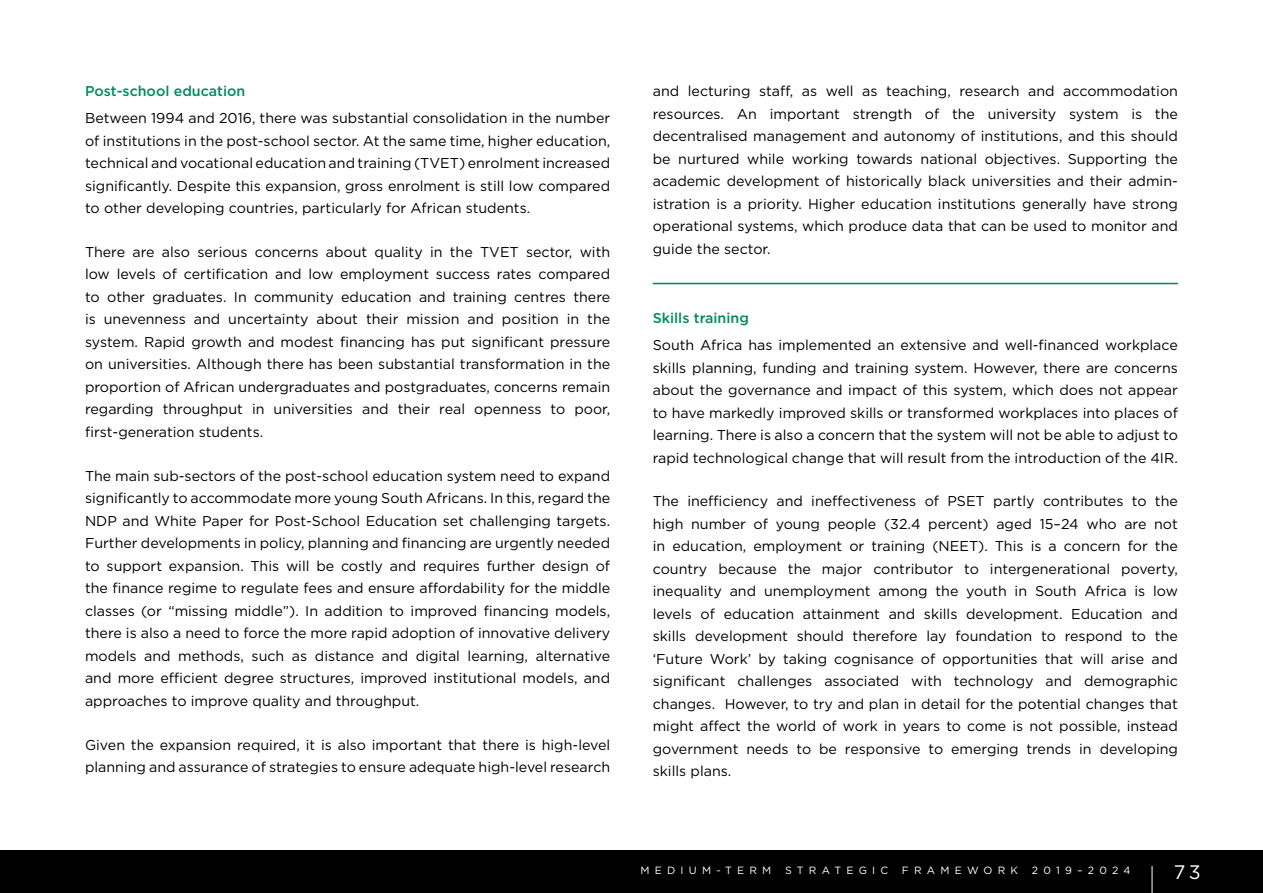
<style>
.page{position:relative;width:1263px;height:893px;background:#fff}
.page>*{position:absolute;margin:0;border:0;box-sizing:border-box;transform-origin:0 0}
.t1{font:19.5px "Gotham";color:#fff}
.t2{font:14.25px/22.5px "Gotham";color:#000;text-align:justify}
.t3{font:500 14.25px "Gotham";color:#008a5e}
.t4{font:10.5px "Gotham";letter-spacing:.5em;color:#fff}
</style>
<div class="page">
<div style="left:0;top:850px;width:1263px;height:43px;background:#000"></div>
<svg style="left:1152px;top:866px;width:1px;height:27px"></svg>
<hr style="left:653px;top:283px;width:525px;height:1px;background:#008a5e">
<p class="t3" style="left:85px;top:82px;width:162px">Post-school education</p>
<p class="t2" style="left:85px;top:107px;width:527px">Between 1994 and 2016, there was substantial consolidation in the number of institutions in the post-school sector. At the same time, higher education, technical and vocational education and training (TVET) enrolment increased significantly. Despite this expansion, gross enrolment is still low compared to other developing countries, particularly for African students.</p>
<p class="t2" style="left:85px;top:240px;width:527px">There are also serious concerns about quality in the TVET sector, with low levels of certification and low employment success rates compared to other graduates. In community education and training centres there is unevenness and uncertainty about their mission and position in the system. Rapid growth and modest financing has put significant pressure on universities. Although there has been substantial transformation in the proportion of African undergraduates and postgraduates, concerns remain regarding throughput in universities and their real openness to poor, first-generation students.</p>
<p class="t2" style="left:85px;top:464px;width:527px">The main sub-sectors of the post-school education system need to expand significantly to accommodate more young South Africans. In this, regard the NDP and White Paper for Post-School Education set challenging targets.<br>Further developments in policy, planning and financing are urgently needed to support expansion. This will be costly and requires further design of the finance regime to regulate fees and ensure affordability for the middle classes (or “missing middle”). In addition to improved financing models, there is also a need to force the more rapid adoption of innovative delivery models and methods, such as distance and digital learning, alternative and more efficient degree structures, improved institutional models, and approaches to improve quality and throughput.</p>
<p class="t2" style="left:85px;top:733px;width:527px">Given the expansion required, it is also important that there is high-level planning and assurance of strategies to ensure adequate high-level research</p>
<p class="t2" style="left:653px;top:80px;width:527px">and lecturing staff, as well as teaching, research and accommodation resources. An important strength of the university system is the decentralised management and autonomy of institutions, and this should be nurtured while working towards national objectives. Supporting the academic development of historically black universities and their admin&shy;istration is a priority. Higher education institutions generally have strong operational systems, which produce data that can be used to monitor and guide the sector.</p>
<p class="t3" style="left:653px;top:309px;width:98px">Skills training</p>
<p class="t2" style="left:653px;top:333px;width:527px">South Africa has implemented an extensive and well-financed workplace skills planning, funding and training system. However, there are concerns about the governance and impact of this system, which does not appear to have markedly improved skills or transformed workplaces into places of learning. There is also a concern that the system will not be able to adjust to rapid technological change that will result from the introduction of the 4IR.</p>
<p class="t2" style="left:653px;top:490px;width:527px">The inefficiency and ineffectiveness of PSET partly contributes to the high number of young people (32.4 percent) aged 15–24 who are not in education, employment or training (NEET). This is a concern for the country because the major contributor to intergenerational poverty, inequality and unemployment among the youth in South Africa is low levels of education attainment and skills development. Education and skills development should therefore lay foundation to respond to the ‘Future Work’ by taking cognisance of opportunities that will arise and significant challenges associated with technology and demographic changes. However, to try and plan in detail for the potential changes that might affect the world of work in years to come is not possible, instead government needs to be responsive to emerging trends in developing skills plans.</p>
<p class="t4" style="left:640px;top:864px;width:132px">MEDIUM-TERM</p>
<p class="t4" style="left:785px;top:864px;width:105px">STRATEGIC</p>
<p class="t4" style="left:902px;top:864px;width:118px">FRAMEWORK</p>
<p class="t4" style="left:1032px;top:864px;width:100px">2019–2024</p>
<h1 class="t1" style="left:1174px;top:859px;width:29px">73</h1>
</div>
